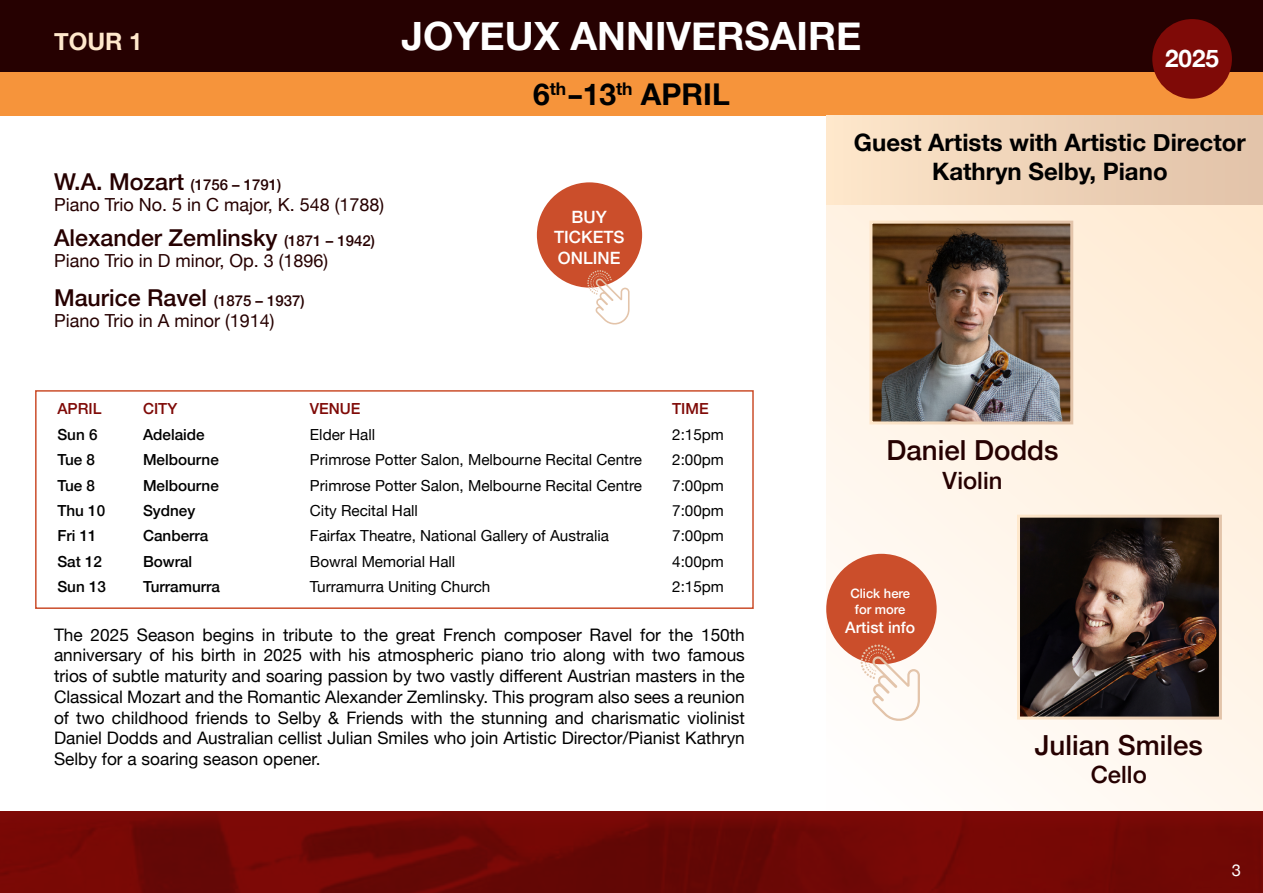
<style>
.page{position:relative;width:1263px;height:893px;background:#fff}
.page>*{position:absolute;margin:0;border:0;box-sizing:border-box;transform-origin:0 0}
.t1{font:700 39px "Helvetica Neue";color:#fff}
.t2{font:700 30px "Helvetica Neue";color:#000}
.t3{font:500 27.6px "Helvetica Neue";color:#260101}
.t4{font:700 24.15px "Helvetica Neue";color:#fff}
.t5{font:700 24px/28.8px "Helvetica Neue";color:#000;text-align:center}
.t6{font:700 24px "Helvetica Neue";color:#ffe8cc}
.t7{font:500 23.85px "Helvetica Neue";color:#260101}
.t8{font:500 23.25px "Helvetica Neue";color:#260101}
.t9{font:18px "Helvetica Neue";color:#260101}
.t10{font:17.25px/20.7px "Helvetica Neue";color:#000;text-align:justify}
.t11{font:500 16.95px/20.4px "Helvetica Neue";color:#fff;text-align:center}
.t12{font:16.5px "Helvetica Neue";color:#fff}
.t13{font:500 15.75px "Helvetica Neue";color:#fff}
.t14{font:15.3px/25.3px "Helvetica Neue";color:#000}
.t15{font:500 15.3px/25.3px "Helvetica Neue";color:#000}
.t16{font:500 15.3px "Helvetica Neue";color:#7f0a07}
.t17{font:500 15px "Helvetica Neue";color:#260101}
.t18{font:500 13.05px/15.6px "Helvetica Neue";color:#fff;text-align:center}
.s1{font-size:23.25px}
.s2{font-size:15px}
</style>
<div class="page">
<div style="left:35px;top:390px;width:719px;height:219px;background:#fff;border:2px solid #cb4e2b"></div>
<svg style="left:826px;top:204px;width:437px;height:607px;fill:#fff4e8"></svg>
<div style="left:0;top:71px;width:1263px;height:44px;background:#f6943b"></div>
<div style="left:0;top:0;width:1263px;height:71px;background:#260101"></div>
<div style="left:826px;top:554px;width:111px;height:110px;background:#cb4e2b;border-radius:50%"></div>
<svg style="left:860px;top:644px;width:60px;height:77px"></svg>
<div style="left:537px;top:182px;width:105px;height:106px;background:#cb4e2b;border-radius:50%"></div>
<svg style="left:587px;top:270px;width:42px;height:55px"></svg>
<img style="left:1021px;top:519px;width:197px;height:196px">
<div style="left:1017px;top:515px;width:205px;height:204px;border:3px solid #fff"></div>
<img style="left:0;top:811px;width:1263px;height:82px">
<div style="left:826px;top:115px;width:437px;height:89px;background:linear-gradient(to right,#fde6ca,#e0c1a7)"></div>
<img style="left:873px;top:225px;width:196px;height:195px">
<div style="left:869px;top:221px;width:204px;height:203px;border:3px solid #fff"></div>
<div style="left:1152px;top:19px;width:80px;height:80px;background:#7f0a07;border-radius:50%"></div>
<h3 class="t6" style="left:54px;top:23px;width:90px">TOUR 1</h3>
<p class="t17" style="left:54px;top:173px;width:229px"><span class="s1">W.A. Mozart</span> (1756 – 1791)</p>
<p class="t9" style="left:54px;top:192px;width:332px">Piano Trio No. 5 in C major, K. 548 (1788)</p>
<h3 class="t8" style="left:54px;top:219px;width:322px">Alexander Zemlinsky <span class="s2">(1871 – 1942)</span></h3>
<p class="t9" style="left:54px;top:247px;width:276px">Piano Trio in D minor, Op. 3 (1896)</p>
<h3 class="t8" style="left:54px;top:279px;width:252px">Maurice Ravel <span class="s2">(1875 – 1937)</span></h3>
<p class="t9" style="left:54px;top:308px;width:222px">Piano Trio in A minor (1914)</p>
<h1 class="t1" style="left:401px;top:5px;width:462px">JOYEUX ANNIVERSAIRE</h1>
<h2 class="t2" style="left:533px;top:71px;width:198px">6<sup>th</sup>-13<sup>th</sup> APRIL</h2>
<h3 class="t4" style="left:1165px;top:40px;width:55px">2025</h3>
<p class="t11" style="left:554px;top:205px;width:72px">BUY<br>TICKETS<br>ONLINE</p>
<h3 class="t5" style="left:854px;top:129px;width:393px">Guest Artists with Artistic Director<br>Kathryn Selby, Piano</h3>
<p class="t16" style="left:143px;top:397px;width:36px">CITY</p>
<p class="t15" style="left:143px;top:420px;width:78px">Adelaide<br>Melbourne<br>Melbourne<br>Sydney<br>Canberra<br>Bowral<br>Turramurra</p>
<p class="t16" style="left:57px;top:397px;width:46px">APRIL</p>
<p class="t15" style="left:57px;top:420px;width:50px">Sun 6<br>Tue 8<br>Tue 8<br>Thu 10<br>Fri 11<br>Sat 12<br>Sun 13</p>
<p class="t16" style="left:310px;top:397px;width:52px">VENUE</p>
<p class="t14" style="left:310px;top:422px;width:334px">Elder Hall<br>Primrose Potter Salon, Melbourne Recital Centre<br>Primrose Potter Salon, Melbourne Recital Centre<br>City Recital Hall<br>Fairfax Theatre, National Gallery of Australia<br>Bowral Memorial Hall<br>Turramurra Uniting Church</p>
<p class="t16" style="left:672px;top:397px;width:38px">TIME</p>
<p class="t14" style="left:672px;top:422px;width:53px;text-align:justify">2:15pm 2:00pm 7:00pm 7:00pm 7:00pm 4:00pm 2:15pm</p>
<p class="t10" style="left:54px;top:625px;width:692px">The 2025 Season begins in tribute to the great French composer Ravel for the 150th anniversary of his birth in 2025 with his atmospheric piano trio along with two famous trios of subtle maturity and soaring passion by two vastly different Austrian masters in the Classical Mozart and the Romantic Alexander Zemlinsky. This program also sees a reunion of two childhood friends to Selby &amp; Friends with the stunning and charismatic violinist Daniel Dodds and Australian cellist Julian Smiles who join Artistic Director/Pianist Kathryn Selby for a soaring season opener.</p>
<h3 class="t3" style="left:886px;top:428px;width:174px">Daniel Dodds</h3>
<h3 class="t7" style="left:943px;top:461px;width:61px">Violin</h3>
<p class="t18" style="left:850px;top:585px;width:61px">Click here for more</p>
<p class="t13" style="left:845px;top:614px;width:72px">Artist info</p>
<h3 class="t3" style="left:1035px;top:723px;width:169px">Julian Smiles</h3>
<h3 class="t7" style="left:1091px;top:755px;width:57px">Cello</h3>
<p class="t12" style="left:1232px;top:858px;width:11px">3</p>
</div>
